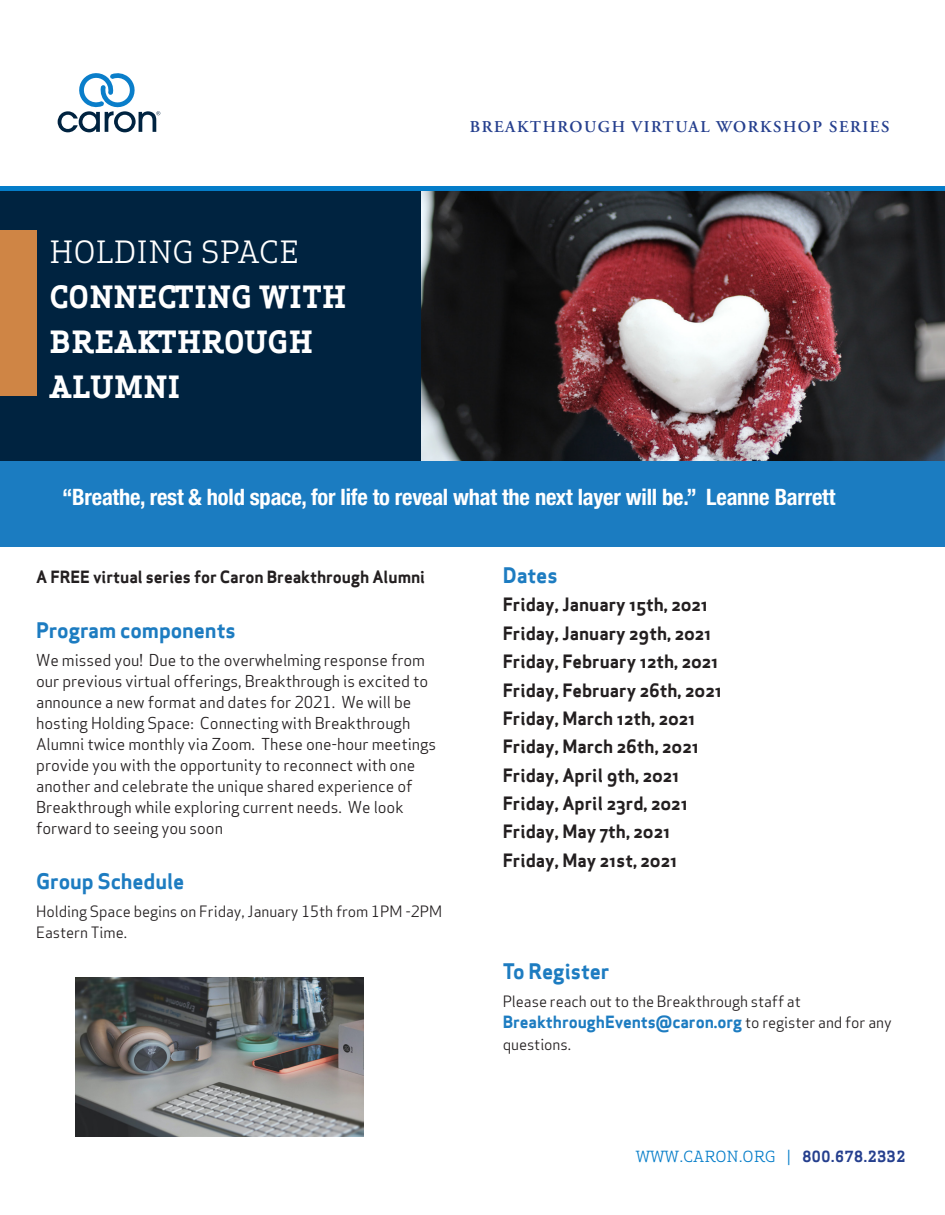
<style>
.page{position:relative;width:945px;height:1215px;background:#fff}
.page>*{position:absolute;margin:0;border:0;box-sizing:border-box;transform-origin:0 0}
.t1{font:700 30px/45px "Apex Serif";letter-spacing:.03em;color:#fff}
.t2{font:30px "Apex Serif";letter-spacing:.03em;color:#fff}
.t3{font:700 condensed 22.5px "Helvetica Neue LT Pro";letter-spacing:-.01em;color:#fff}
.t4{font:21px "Apex Sans Bold ST";letter-spacing:-.005em;color:#1d7cc1}
.t5{font:18px "Apex Sans Bold ST";color:#231f20}
.t6{font:16.5px "Apex Sans Bold ST";letter-spacing:-.005em;color:#1d7cc1}
.t7{font:16.5px "Apex Sans Bold ST";letter-spacing:-.005em;color:#231f20}
.t8{font:600 16.5px "Adobe Garamond Pro";letter-spacing:.095em;color:#253f8e}
.t9{font:15.75px/21px "Apex Sans";letter-spacing:-.005em;color:#231f20}
.t10{font:15px/21px "Apex Sans";letter-spacing:-.005em;color:#231f20}
.t11{font:15px "Apex Serif";letter-spacing:.02em;color:#057dc9}
.s1{font-family:"Apex Sans";font-size:15px;color:#231f20}
.s2{font-weight:700;color:#253f8e}
</style>
<div class="page">
<img style="left:421px;top:190px;width:524px;height:325px">
<div style="left:0;top:188px;width:421px;height:274px;background:#002340"></div>
<div style="left:0;top:462px;width:944px;height:85px;background:#1b7cc1"></div>
<hr style="left:0;top:186px;width:945px;height:4px;background:#057dc9">
<div style="left:0;top:230px;width:36px;height:166px;background:#cf8545"></div>
<svg style="left:58px;top:73px;width:102px;height:59px"></svg>
<img style="left:76px;top:977px;width:288px;height:160px">
<p class="t2" style="left:50px;top:233px;width:250px">HOLDING SPACE</p>
<p class="t1" style="left:50px;top:275px;width:298px">CONNECTING WITH<br>BREAKTHROUGH<br>ALUMNI</p>
<p class="t8" style="left:470px;top:117px;width:421px">BREAKTHROUGH VIRTUAL WORKSHOP SERIES</p>
<p class="t3" style="left:62px;top:484px;width:775px">“Breathe, rest &amp; hold space, for life to reveal what the next layer will be.” Leanne Barrett</p>
<p class="t7" style="left:36px;top:566px;width:391px">A FREE virtual series for Caron Breakthrough Alumni</p>
<p class="t4" style="left:36px;top:617px;width:201px">Program components</p>
<p class="t9" style="left:36px;top:648px;width:402px">We missed you! Due to the overwhelming response from our previous virtual offerings, Breakthrough is excited to announce a new format and dates for 2021. We will be hosting Holding Space: Connecting with Breakthrough Alumni twice monthly via Zoom. These one-hour meetings provide you with the opportunity to reconnect with one another and celebrate the unique shared experience of Breakthrough while exploring current needs. We look forward to seeing you soon</p>
<p class="t4" style="left:36px;top:868px;width:150px">Group Schedule</p>
<p class="t10" style="left:36px;top:900px;width:407px">Holding Space begins on Friday, January 15th from 1PM -2PM<br>Eastern Time.</p>
<p class="t4" style="left:503px;top:562px;width:56px">Dates</p>
<p class="t5" style="left:503px;top:593px;width:207px">Friday, January 15th, 2021</p>
<p class="t5" style="left:503px;top:622px;width:210px">Friday, January 29th, 2021</p>
<p class="t5" style="left:503px;top:650px;width:217px">Friday, February 12th, 2021</p>
<p class="t5" style="left:503px;top:678px;width:221px">Friday, February 26th, 2021</p>
<p class="t5" style="left:503px;top:707px;width:194px">Friday, March 12th, 2021</p>
<p class="t5" style="left:503px;top:735px;width:198px">Friday, March 26th, 2021</p>
<p class="t5" style="left:503px;top:763px;width:178px">Friday, April 9th, 2021</p>
<p class="t5" style="left:503px;top:792px;width:187px">Friday, April 23rd, 2021</p>
<p class="t5" style="left:503px;top:820px;width:169px">Friday, May 7th, 2021</p>
<p class="t5" style="left:503px;top:848px;width:176px">Friday, May 21st, 2021</p>
<p class="t4" style="left:503px;top:958px;width:108px">To Register</p>
<p class="t10" style="left:503px;top:990px;width:300px">Please reach out to the Breakthrough staff at</p>
<p class="t6" style="left:503px;top:1011px;width:390px">BreakthroughEvents@caron.org <span class="s1">to register and for any</span></p>
<p class="t10" style="left:503px;top:1032px;width:70px">questions.</p>
<p class="t11" style="left:636px;top:1147px;width:271px">WWW.CARON.ORG | <span class="s2">800.678.2332</span></p>
</div>
